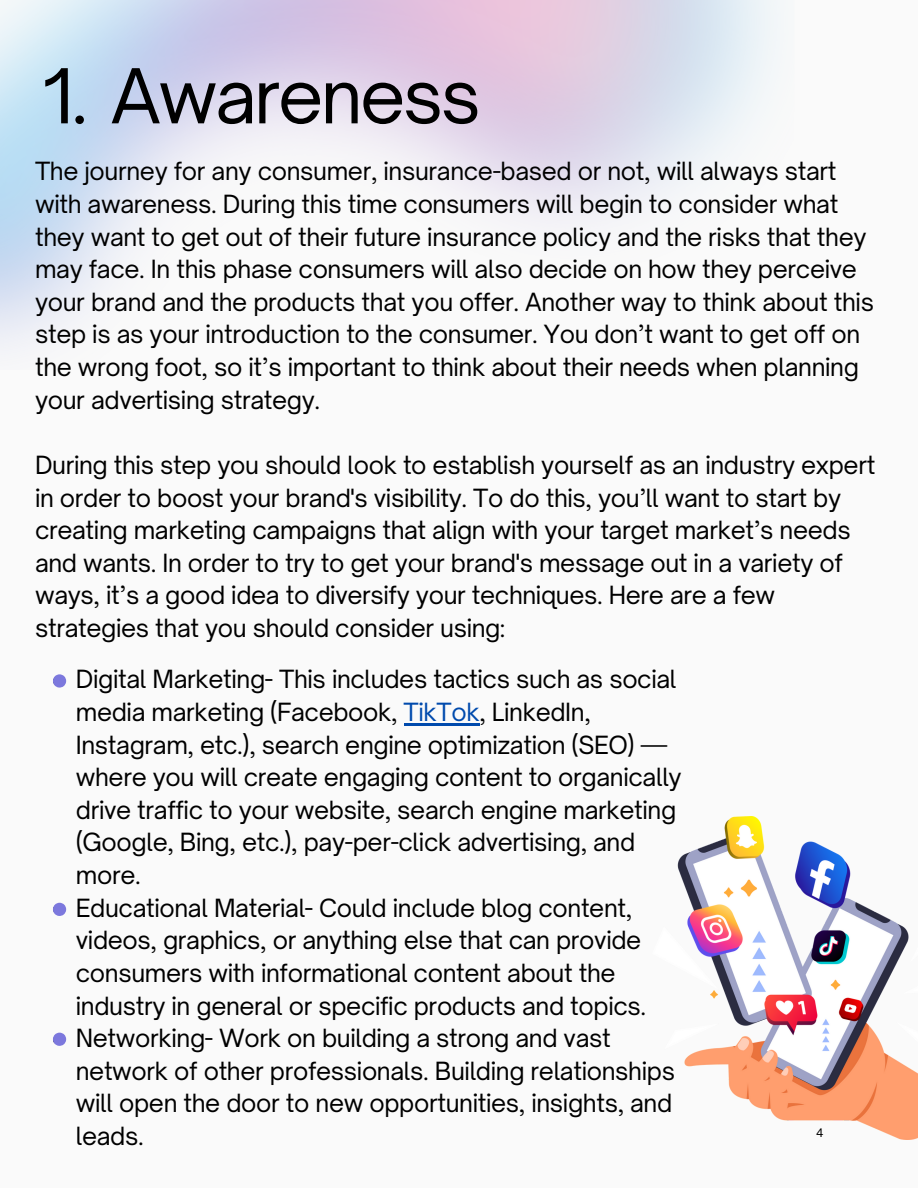
<style>
.page{position:relative;width:918px;height:1188px;background:#fafafa}
.page>*{position:absolute;margin:0;border:0;box-sizing:border-box;transform-origin:0 0}
.t1{font:72.3px "Open Sauce One";letter-spacing:-.035em;color:#000}
.t2{font:24px/32.7px "Open Sauce One";letter-spacing:-.015em;color:#000}
.t3{font:11.25px "Open Sauce One";color:#000}
.s1{color:#004aad}
</style>
<div class="page">
<img style="left:677px;top:817px;width:241px;height:322px">
<hr style="left:404px;top:723px;width:75px;height:2px;background:#004aad">
<svg style="left:53px;top:674px;width:13px;height:14px"></svg>
<svg style="left:53px;top:903px;width:13px;height:13px"></svg>
<svg style="left:53px;top:1033px;width:13px;height:13px"></svg>
<p class="t1" style="left:42px;top:51px;width:440px">1. Awareness</p>
<p class="t2" style="left:35px;top:155px;width:841px">The journey for any consumer, insurance-based or not, will always start with awareness. During this time consumers will begin to consider what they want to get out of their future insurance policy and the risks that they may face. In this phase consumers will also decide on how they perceive your brand and the products that you offer. Another way to think about this step is as your introduction to the consumer. You don’t want to get off on the wrong foot, so it’s important to think about their needs when planning your advertising strategy.</p>
<p class="t2" style="left:35px;top:448px;width:842px">During this step you should look to establish yourself as an industry expert in order to boost your brand's visibility. To do this, you’ll want to start by creating marketing campaigns that align with your target market’s needs and wants. In order to try to get your brand's message out in a variety of ways, it’s a good idea to diversify your techniques. Here are a few strategies that you should consider using:</p>
<p class="t2" style="left:76px;top:663px;width:607px">Digital Marketing- This includes tactics such as social media marketing (Facebook, <span class="s1">TikTok</span>, LinkedIn, Instagram, etc.), search engine optimization (SEO) — where you will create engaging content to organically drive traffic to your website, search engine marketing (Google, Bing, etc.), pay-per-click advertising, and more.</p>
<p class="t2" style="left:76px;top:891px;width:572px">Educational Material- Could include blog content, videos, graphics, or anything else that can provide consumers with informational content about the industry in general or specific products and topics.</p>
<p class="t2" style="left:76px;top:1022px;width:601px">Networking- Work on building a strong and vast network of other professionals. Building relationships will open the door to new opportunities, insights, and leads.</p>
<p class="t3" style="left:816px;top:1126px;width:9px">4</p>
</div>
